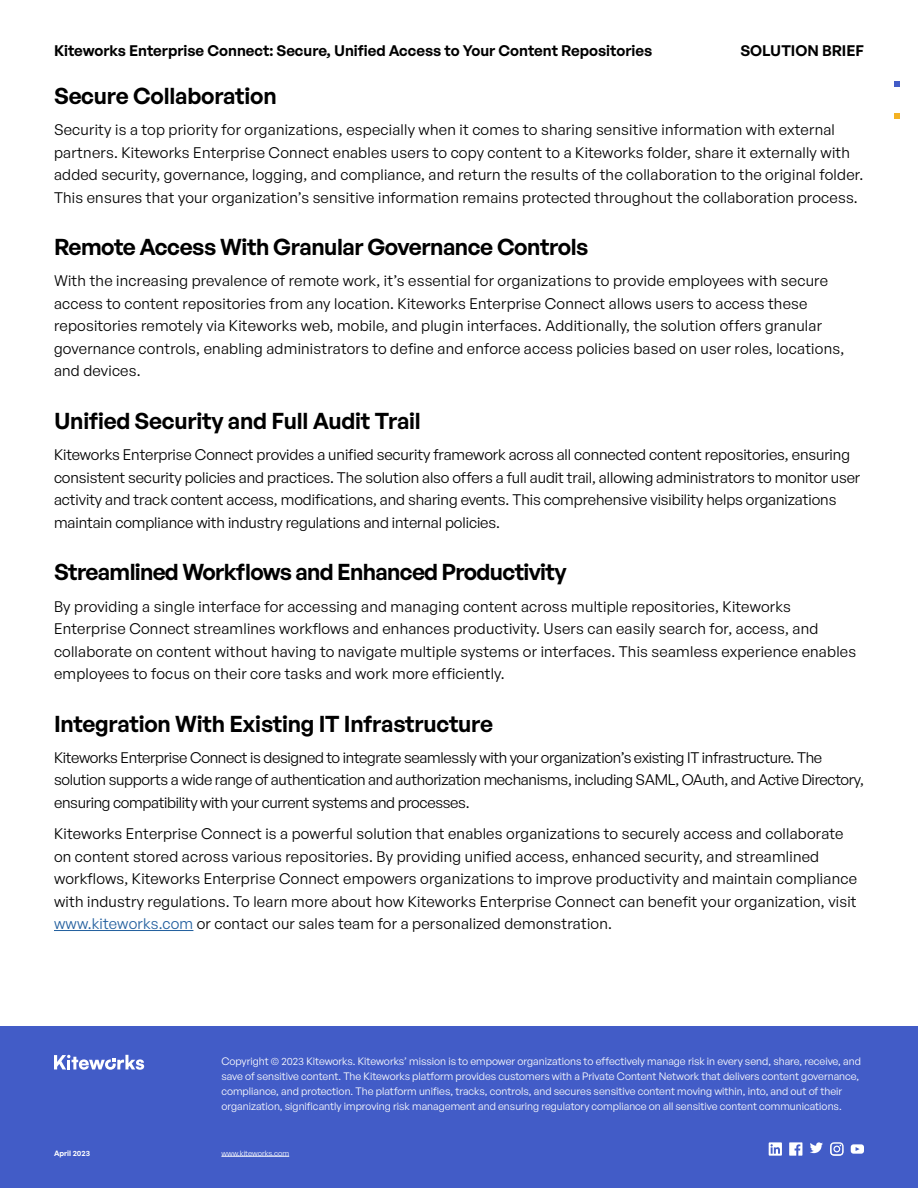
<style>
.page{position:relative;width:918px;height:1188px;background:#fff}
.page>*{position:absolute;margin:0;border:0;box-sizing:border-box;transform-origin:0 0}
.t1{font:600 22.5px "General Sans";letter-spacing:-.02em;color:#000}
.t2{font:15px/22.5px "General Sans";letter-spacing:.015em;color:#000}
.t3{font:15px/22.5px "General Sans";letter-spacing:-.005em;color:#000}
.t4{font:15px/22.5px "General Sans";letter-spacing:-.02em;color:#000}
.t5{font:600 15px "General Sans";color:#000}
.t6{font:10.5px/15px "General Sans";color:#fff}
.t7{font:7.5px "General Sans";color:#fff}
.t8{font:600 7.5px "General Sans";color:#fff}
.s1{color:#215e9e}
</style>
<div class="page">
<div style="left:0;top:1026px;width:918px;height:162px;background:#425cc7"></div>
<hr style="left:221px;top:1156px;width:68px;height:1px;background:#fff">
<svg style="left:54px;top:1055px;width:90px;height:15px"></svg>
<svg style="left:894px;top:81px;width:6px;height:6px"></svg>
<svg style="left:894px;top:113px;width:6px;height:6px"></svg>
<svg style="left:769px;top:1142px;width:13px;height:14px"></svg>
<svg style="left:789px;top:1142px;width:13px;height:14px"></svg>
<svg style="left:810px;top:1142px;width:13px;height:11px"></svg>
<svg style="left:830px;top:1142px;width:13px;height:14px"></svg>
<svg style="left:851px;top:1144px;width:13px;height:10px"></svg>
<hr style="left:54px;top:930px;width:139px;height:1px;background:#215e9e">
<p class="t5" style="left:54px;top:41px;width:600px">Kiteworks Enterprise Connect: Secure, Unified Access to Your Content Repositories</p>
<p class="t5" style="left:741px;top:41px;width:125px">SOLUTION BRIEF</p>
<h1 class="t1" style="left:54px;top:81px;width:224px">Secure Collaboration</h1>
<p class="t2" style="left:54px;top:118px;width:811px">Security is a top priority for organizations, especially when it comes to sharing sensitive information with external partners. Kiteworks Enterprise Connect enables users to copy content to a Kiteworks folder, share it externally with added security, governance, logging, and compliance, and return the results of the collaboration to the original folder.<br>This ensures that your organization’s sensitive information remains protected throughout the collaboration process.</p>
<h1 class="t1" style="left:54px;top:232px;width:536px">Remote Access With Granular Governance Controls</h1>
<p class="t2" style="left:54px;top:269px;width:792px">With the increasing prevalence of remote work, it’s essential for organizations to provide employees with secure access to content repositories from any location. Kiteworks Enterprise Connect allows users to access these repositories remotely via Kiteworks web, mobile, and plugin interfaces. Additionally, the solution offers granular governance controls, enabling administrators to define and enforce access policies based on user roles, locations, and devices.</p>
<h1 class="t1" style="left:54px;top:406px;width:368px">Unified Security and Full Audit Trail</h1>
<p class="t3" style="left:54px;top:443px;width:808px">Kiteworks Enterprise Connect provides a unified security framework across all connected content repositories, ensuring consistent security policies and practices. The solution also offers a full audit trail, allowing administrators to monitor user activity and track content access, modifications, and sharing events. This comprehensive visibility helps organizations maintain compliance with industry regulations and internal policies.</p>
<h1 class="t1" style="left:54px;top:558px;width:514px">Streamlined Workflows and Enhanced Productivity</h1>
<p class="t2" style="left:54px;top:595px;width:804px">By providing a single interface for accessing and managing content across multiple repositories, Kiteworks Enterprise Connect streamlines workflows and enhances productivity. Users can easily search for, access, and collaborate on content without having to navigate multiple systems or interfaces. This seamless experience enables employees to focus on their core tasks and work more efficiently.</p>
<h1 class="t1" style="left:54px;top:709px;width:441px">Integration With Existing IT Infrastructure</h1>
<p class="t4" style="left:54px;top:746px;width:811px">Kiteworks Enterprise Connect is designed to integrate seamlessly with your organization’s existing IT infrastructure. The solution supports a wide range of authentication and authorization mechanisms, including SAML, OAuth, and Active Directory, ensuring compatibility with your current systems and processes.</p>
<p class="t2" style="left:54px;top:822px;width:805px">Kiteworks Enterprise Connect is a powerful solution that enables organizations to securely access and collaborate on content stored across various repositories. By providing unified access, enhanced security, and streamlined workflows, Kiteworks Enterprise Connect empowers organizations to improve productivity and maintain compliance with industry regulations. To learn more about how Kiteworks Enterprise Connect can benefit your organization, visit <span class="s1">www.kiteworks.com</span> or contact our sales team for a personalized demonstration.</p>
<p class="t6" style="left:221px;top:1054px;width:641px">Copyright © 2023 Kiteworks. Kiteworks’ mission is to empower organizations to effectively manage risk in every send, share, receive, and save of sensitive content. The Kiteworks platform provides customers with a Private Content Network that delivers content governance, compliance, and protection. The platform unifies, tracks, controls, and secures sensitive content moving within, into, and out of their organization, significantly improving risk management and ensuring regulatory compliance on all sensitive content communications.</p>
<p class="t8" style="left:54px;top:1148px;width:38px">April 2023</p>
<p class="t7" style="left:221px;top:1148px;width:69px">www.kiteworks.com</p>
</div>
